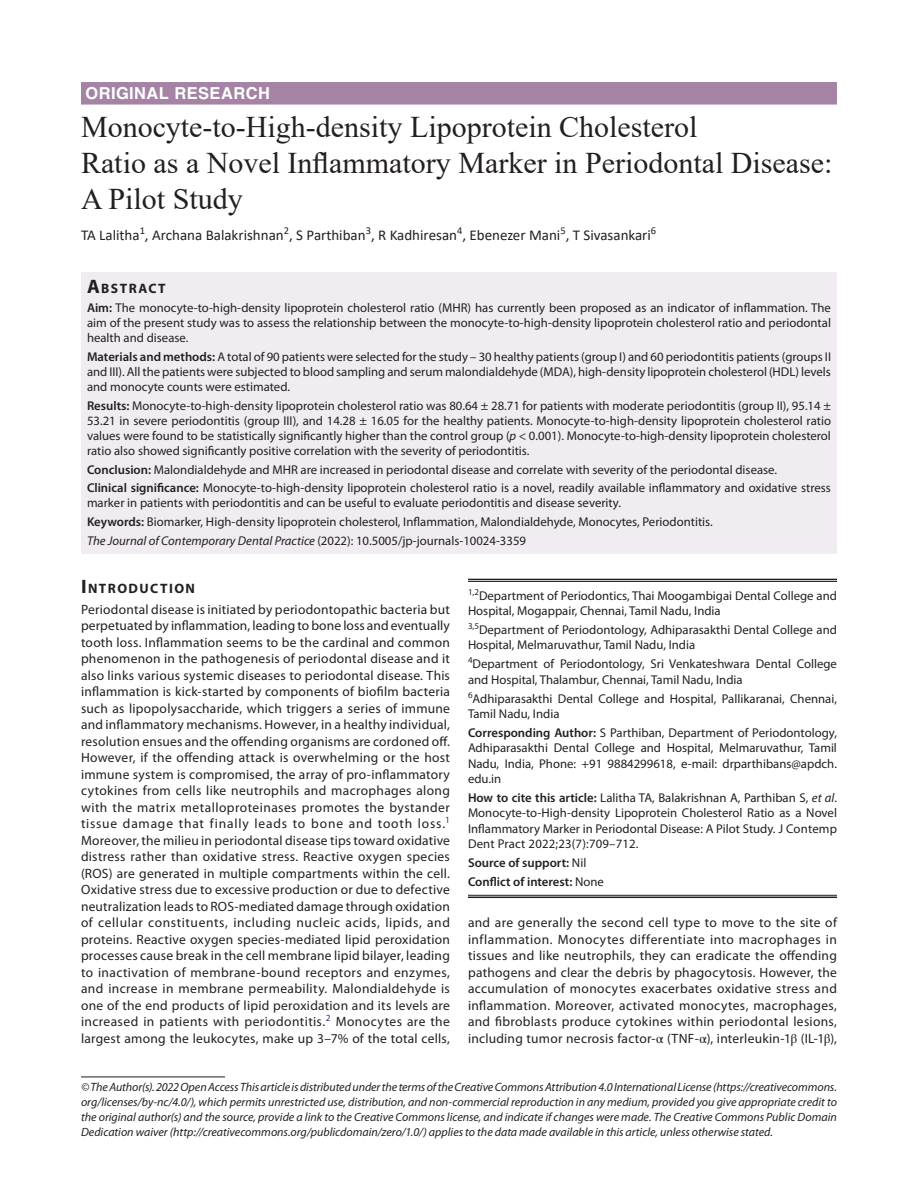
<style>
.page{position:relative;width:918px;height:1188px;background:#fff}
.page>*{position:absolute;margin:0;border:0;box-sizing:border-box;transform-origin:0 0}
.t1{font:30px/36px "Times New Roman";color:#231f20}
.ArticleType{font:700 16.5px "Helvetica LT Std";letter-spacing:.025em;color:#fff}
.AuthorName{font:15px "Calibri";color:#231f20}
.Head-1{font:700 13.65px "Myriad Pro";letter-spacing:.105em;color:#231f20}
.AbstractTitle{font:700 13.65px "Myriad Pro";letter-spacing:.105em;color:#231f20}
.Para-NoIndent{font:13.5px/16.5px "Myriad Pro";letter-spacing:.02em;color:#231f20;text-align:justify}
.Abstract-Para-first{font:12.75px/15px "Myriad Pro";color:#231f20;text-align:justify}
.Affiliation{font:12.75px/15.3px "Myriad Pro";color:#231f20}
.How_to_Cite{font:12.75px/15.3px "Myriad Pro";color:#231f20;text-align:justify}
.Corresponding_Author{font:12.75px/15.3px "Myriad Pro";color:#231f20;text-align:justify}
.Keywords{font:12.75px "Myriad Pro";color:#231f20}
.Affiliation-first{font:12.75px/15.3px "Myriad Pro";color:#231f20}
.JT_DOI{font:italic 12.75px "Myriad Pro";color:#231f20}
.COI{font:600 12.75px "Myriad Pro";color:#231f20}
.Source{font:600 12.75px "Myriad Pro";color:#231f20}
.FootNote{font:italic 12px/15px "Myriad Pro";color:#231f20;text-align:justify}
.s1{font-size:19.5px}
.s2{font-weight:600}
.s3{font-style:italic}
.s4{font-style:normal}
.s5{font-weight:400}
.s6{font-family:"STIX General"}
</style>
<div class="page">
<div style="left:81px;top:82px;width:756px;height:23px;background:#a483a5"></div>
<div style="left:81px;top:272px;width:756px;height:26px;background:#f0ecf1"></div>
<div style="left:81px;top:297px;width:756px;height:54px;background:#f0ecf1"></div>
<div style="left:81px;top:345px;width:756px;height:55px;background:#f0ecf1"></div>
<div style="left:81px;top:394px;width:756px;height:70px;background:#f0ecf1"></div>
<div style="left:81px;top:458px;width:756px;height:25px;background:#f0ecf1"></div>
<div style="left:81px;top:477px;width:756px;height:39px;background:#f0ecf1"></div>
<div style="left:81px;top:510px;width:756px;height:25px;background:#f0ecf1"></div>
<div style="left:81px;top:529px;width:756px;height:25px;background:#f0ecf1"></div>
<hr style="left:468px;top:579px;width:369px;height:1px;background:#231f20">
<hr style="left:468px;top:581px;width:369px;height:1px;background:#231f20">
<hr style="left:468px;top:895px;width:369px;height:1px;background:#231f20">
<hr style="left:468px;top:897px;width:369px;height:1px;background:#231f20">
<hr style="left:81px;top:1077px;width:144px;height:1px;background:#231f20">
<p class="ArticleType" style="left:86px;top:83px;width:186px">ORIGINAL RESEARCH</p>
<p class="t1" style="left:81px;top:108px;width:753px">Monocyte-to-High-density Lipoprotein Cholesterol<br>Ratio as a Novel Inflammatory Marker in Periodontal Disease:<br>A Pilot Study</p>
<p class="AuthorName" style="left:81px;top:225px;width:577px">TA Lalitha<sup>1</sup>, Archana Balakrishnan<sup>2</sup>, S Parthiban<sup>3</sup>, R Kadhiresan<sup>4</sup>, Ebenezer Mani<sup>5</sup>, T Sivasankari<sup>6</sup></p>
<p class="AbstractTitle" style="left:87px;top:279px;width:80px"><span class="s1">A</span>BSTRACT</p>
<p class="Abstract-Para-first" style="left:87px;top:300px;width:746px"><span class="s2">Aim:</span> The monocyte-to-high-density lipoprotein cholesterol ratio (MHR) has currently been proposed as an indicator of inflammation. The aim of the present study was to assess the relationship between the monocyte-to-high-density lipoprotein cholesterol ratio and periodontal health and disease.</p>
<p class="Abstract-Para-first" style="left:87px;top:349px;width:746px"><span class="s2">Materials and methods:</span> A total of 90 patients were selected for the study – 30 healthy patients (group I) and 60 periodontitis patients (groups II and III). All the patients were subjected to blood sampling and serum malondialdehyde (MDA), high-density lipoprotein cholesterol (HDL) levels and monocyte counts were estimated.</p>
<p class="Abstract-Para-first" style="left:87px;top:398px;width:746px"><span class="s2">Results:</span> Monocyte-to-high-density lipoprotein cholesterol ratio was 80.64 ± 28.71 for patients with moderate periodontitis (group II), 95.14 ± 53.21 in severe periodontitis (group III), and 14.28 ± 16.05 for the healthy patients. Monocyte-to-high-density lipoprotein cholesterol ratio values were found to be statistically significantly higher than the control group (<span class="s3">p</span> &lt; 0.001). Monocyte-to-high-density lipoprotein cholesterol ratio also showed significantly positive correlation with the severity of periodontitis.</p>
<p class="Abstract-Para-first" style="left:87px;top:462px;width:692px"><span class="s2">Conclusion:</span> Malondialdehyde and MHR are increased in periodontal disease and correlate with severity of the periodontal disease.</p>
<p class="Abstract-Para-first" style="left:87px;top:480px;width:745px"><span class="s2">Clinical significance:</span> Monocyte-to-high-density lipoprotein cholesterol ratio is a novel, readily available inflammatory and oxidative stress marker in patients with periodontitis and can be useful to evaluate periodontitis and disease severity.</p>
<p class="Keywords" style="left:87px;top:514px;width:627px"><span class="s2">Keywords:</span> Biomarker, High-density lipoprotein cholesterol, Inflammation, Malondialdehyde, Monocytes, Periodontitis.</p>
<p class="JT_DOI" style="left:87px;top:533px;width:441px">The Journal of Contemporary Dental Practice <span class="s4">(2022): 10.5005/jp-journals-10024-3359</span></p>
<p class="Head-1" style="left:81px;top:579px;width:116px"><span class="s1">I</span>NTRODUCTION</p>
<p class="Para-NoIndent" style="left:81px;top:601px;width:371px">Periodontal disease is initiated by periodontopathic bacteria but perpetuated by inflammation, leading to bone loss and eventually tooth loss. Inflammation seems to be the cardinal and common phenomenon in the pathogenesis of periodontal disease and it also links various systemic diseases to periodontal disease. This inflammation is kick-started by components of biofilm bacteria such as lipopolysaccharide, which triggers a series of immune and inflammatory mechanisms. However, in a healthy individual, resolution ensues and the offending organisms are cordoned off.<br>However, if the offending attack is overwhelming or the host immune system is compromised, the array of pro-inflammatory cytokines from cells like neutrophils and macrophages along with the matrix metalloproteinases promotes the bystander tissue damage that finally leads to bone and tooth loss.<sup>1<br></sup>Moreover, the milieu in periodontal disease tips toward oxidative distress rather than oxidative stress. Reactive oxygen species (ROS) are generated in multiple compartments within the cell.<br>Oxidative stress due to excessive production or due to defective neutralization leads to ROS-mediated damage through oxidation of cellular constituents, including nucleic acids, lipids, and proteins. Reactive oxygen species-mediated lipid peroxidation processes cause break in the cell membrane lipid bilayer, leading to inactivation of membrane-bound receptors and enzymes, and increase in membrane permeability. Malondialdehyde is one of the end products of lipid peroxidation and its levels are increased in patients with periodontitis.<sup>2</sup> Monocytes are the largest among the leukocytes, make up 3–7% of the total cells,</p>
<p class="Affiliation-first" style="left:468px;top:588px;width:371px"><sup>1,2</sup>Department of Periodontics, Thai Moogambigai Dental College and<br>Hospital, Mogappair, Chennai, Tamil Nadu, India</p>
<p class="Affiliation" style="left:468px;top:622px;width:370px"><sup>3,5</sup>Department of Periodontology, Adhiparasakthi Dental College and<br>Hospital, Melmaruvathur, Tamil Nadu, India</p>
<p class="Affiliation" style="left:468px;top:656px;width:371px"><sup>4</sup>Department of Periodontology, Sri Venkateshwara Dental College and Hospital, Thalambur, Chennai, Tamil Nadu, India</p>
<p class="Affiliation" style="left:468px;top:691px;width:371px"><sup>6</sup>Adhiparasakthi Dental College and Hospital, Pallikaranai, Chennai,<br>Tamil Nadu, India</p>
<p class="Corresponding_Author" style="left:468px;top:725px;width:371px"><span class="s2">Corresponding Author:</span> S Parthiban, Department of Periodontology, Adhiparasakthi Dental College and Hospital, Melmaruvathur, Tamil Nadu, India, Phone: +91 9884299618, e-mail: drparthibans@apdch. edu.in</p>
<p class="How_to_Cite" style="left:468px;top:790px;width:371px"><span class="s2">How to cite this article:</span> Lalitha TA, Balakrishnan A, Parthiban S, <span class="s3">et al</span>.<br>Monocyte-to-High-density Lipoprotein Cholesterol Ratio as a Novel Inflammatory Marker in Periodontal Disease: A Pilot Study. J Contemp Dent Pract 2022;23(7):709–712.</p>
<p class="Source" style="left:468px;top:855px;width:120px">Source of support: <span class="s5">Nil</span></p>
<p class="COI" style="left:468px;top:874px;width:137px">Conflict of interest: <span class="s5">None</span></p>
<p class="Para-NoIndent" style="left:468px;top:914px;width:371px">and are generally the second cell type to move to the site of inflammation. Monocytes differentiate into macrophages in tissues and like neutrophils, they can eradicate the offending pathogens and clear the debris by phagocytosis. However, the accumulation of monocytes exacerbates oxidative stress and inflammation. Moreover, activated monocytes, macrophages, and fibroblasts produce cytokines within periodontal lesions, including tumor necrosis factor-<span class="s6">α</span> (TNF-<span class="s6">α</span>), interleukin-1<span class="s6">β</span> (IL-1<span class="s6">β</span>),</p>
<p class="FootNote" style="left:81px;top:1079px;width:758px">© The Author(s). 2022 Open Access This article is distributed under the terms of the Creative Commons Attribution 4.0 International License (https://creativecommons. org/licenses/by-nc/4.0/), which permits unrestricted use, distribution, and non-commercial reproduction in any medium, provided you give appropriate credit to the original author(s) and the source, provide a link to the Creative Commons license, and indicate if changes were made. The Creative Commons Public Domain Dedication waiver (http://creativecommons.org/publicdomain/zero/1.0/) applies to the data made available in this article, unless otherwise stated.</p>
</div>
